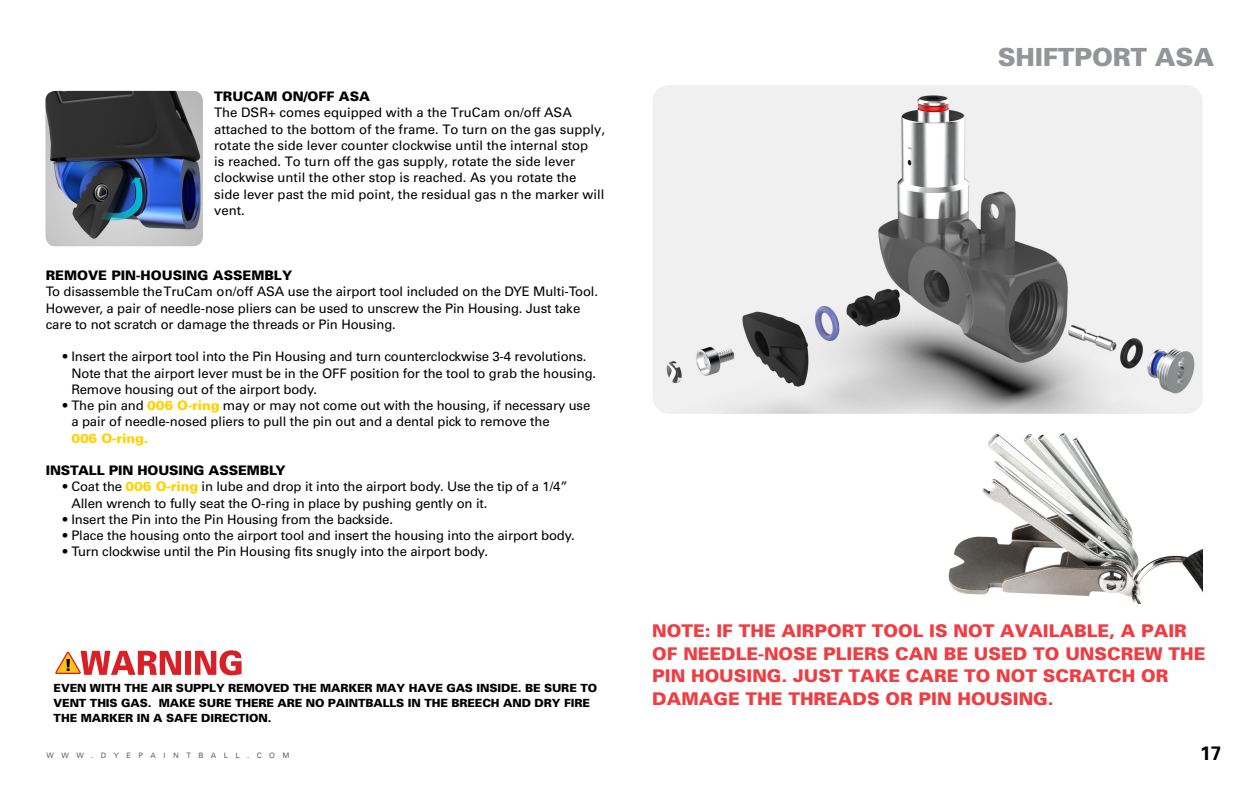
<style>
.page{position:relative;width:1260px;height:788px;background:#fff}
.page>*{position:absolute;margin:0;border:0;box-sizing:border-box;transform-origin:0 0}
.t1{font:900 25px "Univers";letter-spacing:-.01em;color:#939598}
.t2{font:700 19.5px "Univers";color:#000}
.t3{font:900 17.5px/22.5px "Univers";color:#ef3d42}
.t4{font:13.12px/16.2px "Univers";letter-spacing:-.01em;color:#000}
.t5{font:900 13.12px "Univers";color:#000}
.t6{font:900 13.12px "Univers";letter-spacing:-.01em;color:#ffd200}
.t7{font:900 11.25px/15px "Univers";letter-spacing:-.01em;color:#000}
.t8{font:7.5px "Univers LT";letter-spacing:1em;color:#626466}
.s1{font-weight:900;color:#ffd200}
</style>
<div class="page">
<img style="left:653px;top:85px;width:550px;height:329px">
<svg style="left:55px;top:650px;width:187px;height:25px"></svg>
<img style="left:948px;top:433px;width:255px;height:170px">
<img style="left:45px;top:91px;width:158px;height:155px">
<p class="t5" style="left:214px;top:88px;width:158px">TRUCAM ON/OFF ASA</p>
<p class="t4" style="left:214px;top:105px;width:392px">The DSR+ comes equipped with a the TruCam on/off ASA attached to the bottom of the frame. To turn on the gas supply, rotate the side lever counter clockwise until the internal stop<br>is reached. To turn off the gas supply, rotate the side lever clockwise until the other stop is reached. As you rotate the side lever past the mid point, the residual gas n the marker will vent.</p>
<p class="t5" style="left:46px;top:267px;width:248px">REMOVE PIN-HOUSING ASSEMBLY</p>
<p class="t4" style="left:46px;top:283px;width:554px">To disassemble the TruCam on/off ASA use the airport tool included on the DYE Multi-Tool.<br>However, a pair of needle-nose pliers can be used to unscrew the Pin Housing. Just take care to not scratch or damage the threads or Pin Housing.</p>
<p class="t4" style="left:71px;top:348px;width:526px;text-indent:-9px">• Insert the airport tool into the Pin Housing and turn counterclockwise 3-4 revolutions.<br>Note that the airport lever must be in the OFF position for the tool to grab the housing.<br>Remove housing out of the airport body.</p>
<p class="t4" style="left:71px;top:397px;width:520px;text-indent:-9px">• The pin and <span class="s1">006 O-ring</span> may or may not come out with the housing, if necessary use a pair of needle-nosed pliers to pull the pin out and a dental pick to remove the</p>
<p class="t6" style="left:71px;top:430px;width:78px">006 O-ring.</p>
<p class="t5" style="left:46px;top:462px;width:241px">INSTALL PIN HOUSING ASSEMBLY</p>
<p class="t4" style="left:71px;top:478px;width:498px;text-indent:-9px">• Coat the <span class="s1">006 O-ring</span> in lube and drop it into the airport body. Use the tip of a 1/4”<br>Allen wrench to fully seat the O-ring in place by pushing gently on it.</p>
<p class="t4" style="left:63px;top:511px;width:332px">• Insert the Pin into the Pin Housing from the backside.</p>
<p class="t4" style="left:63px;top:527px;width:514px">• Place the housing onto the airport tool and insert the housing into the airport body.</p>
<p class="t4" style="left:63px;top:543px;width:427px">• Turn clockwise until the Pin Housing fits snugly into the airport body.</p>
<p class="t7" style="left:54px;top:679px;width:545px">EVEN WITH THE AIR SUPPLY REMOVED THE MARKER MAY HAVE GAS INSIDE. BE SURE TO<br>VENT THIS GAS. MAKE SURE THERE ARE NO PAINTBALLS IN THE BREECH AND DRY FIRE<br>THE MARKER IN A SAFE DIRECTION.</p>
<h1 class="t1" style="left:998px;top:41px;width:218px">SHIFTPORT ASA</h1>
<h3 class="t3" style="left:652px;top:619px;width:555px">NOTE: IF THE AIRPORT TOOL IS NOT AVAILABLE, A PAIR OF NEEDLE-NOSE PLIERS CAN BE USED TO UNSCREW THE PIN HOUSING. JUST TAKE CARE TO NOT SCRATCH OR DAMAGE THE THREADS OR PIN HOUSING.</h3>
<p class="t8" style="left:46px;top:751px;width:245px">WWW.DYEPAINTBALL.COM</p>
<h2 class="t2" style="left:1200px;top:740px;width:23px">17</h2>
</div>
